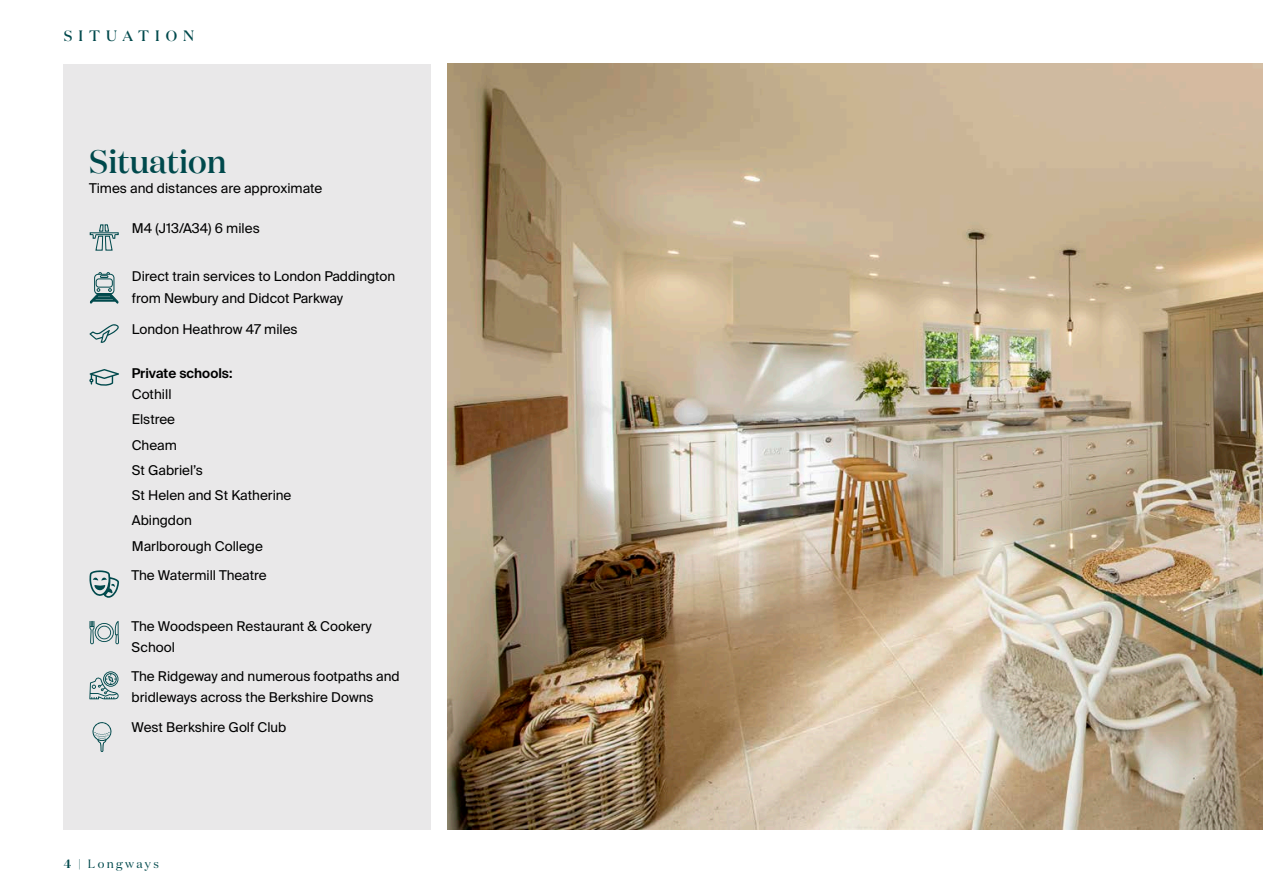
<style>
.page{position:relative;width:1263px;height:893px;background:#fff}
.page>*{position:absolute;margin:0;border:0;box-sizing:border-box;transform-origin:0 0}
.t1{font:500 33px "Domaine Display";color:#00494c}
.t2{font:500 15px "Domaine Display";letter-spacing:.4em;color:#00494c}
.t3{font:13.5px/25.2px "Suisse Intl";color:#000}
.t4{font:600 13.5px "Suisse Intl";color:#000}
.t5{font:12px "Domaine Display";letter-spacing:.2em;color:#00494c}
.s1{font-weight:600}
</style>
<div class="page">
<div style="left:64px;top:64px;width:367px;height:765px;background:#e9e8e9"></div>
<svg style="left:89px;top:224px;width:30px;height:27px"></svg>
<div style="left:94px;top:274px;width:20px;height:20px;border:1px solid #00494c;border-radius:4px"></div>
<div style="left:96px;top:278px;width:17px;height:10px;border:1px solid #00494c;border-radius:3px"></div>
<svg style="left:90px;top:288px;width:28px;height:15px"></svg>
<svg style="left:98px;top:272px;width:12px;height:6px"></svg>
<svg style="left:89px;top:324px;width:30px;height:19px"></svg>
<svg style="left:89px;top:369px;width:30px;height:17px"></svg>
<svg style="left:89px;top:570px;width:30px;height:28px"></svg>
<svg style="left:89px;top:621px;width:30px;height:23px"></svg>
<svg style="left:89px;top:671px;width:30px;height:28px"></svg>
<svg style="left:92px;top:722px;width:20px;height:30px"></svg>
<img style="left:448px;top:64px;width:815px;height:765px">
<p class="t2" style="left:64px;top:24px;width:132px">SITUATION</p>
<h1 class="t1" style="left:89px;top:137px;width:139px">Situation</h1>
<p class="t3" style="left:89px;top:176px;width:235px">Times and distances are approximate</p>
<p class="t3" style="left:132px;top:216px;width:129px">M4 (J13/A34) 6 miles</p>
<p class="t3" style="left:132px;top:265px;width:265px;line-height:22.5px">Direct train services to London Paddington from Newbury and Didcot Parkway</p>
<p class="t3" style="left:132px;top:317px;width:167px">London Heathrow 47 miles</p>
<p class="t4" style="left:132px;top:365px;width:102px">Private schools:</p>
<p class="t3" style="left:132px;top:382px;width:161px">Cothill<br>Elstree<br>Cheam<br>St Gabriel’s<br>St Helen and St Katherine<br>Abingdon<br>Marlborough College</p>
<p class="t3" style="left:132px;top:563px;width:137px">The Watermill Theatre</p>
<p class="t3" style="left:132px;top:615px;width:242px;line-height:21px">The Woodspeen Restaurant &amp; Cookery<br>School</p>
<p class="t3" style="left:132px;top:666px;width:270px;line-height:21px">The Ridgeway and numerous footpaths and bridleways across the Berkshire Downs</p>
<p class="t3" style="left:132px;top:714px;width:156px">West Berkshire Golf Club</p>
<p class="t5" style="left:64px;top:856px;width:97px"><span class="s1">4</span> | Longways</p>
</div>
